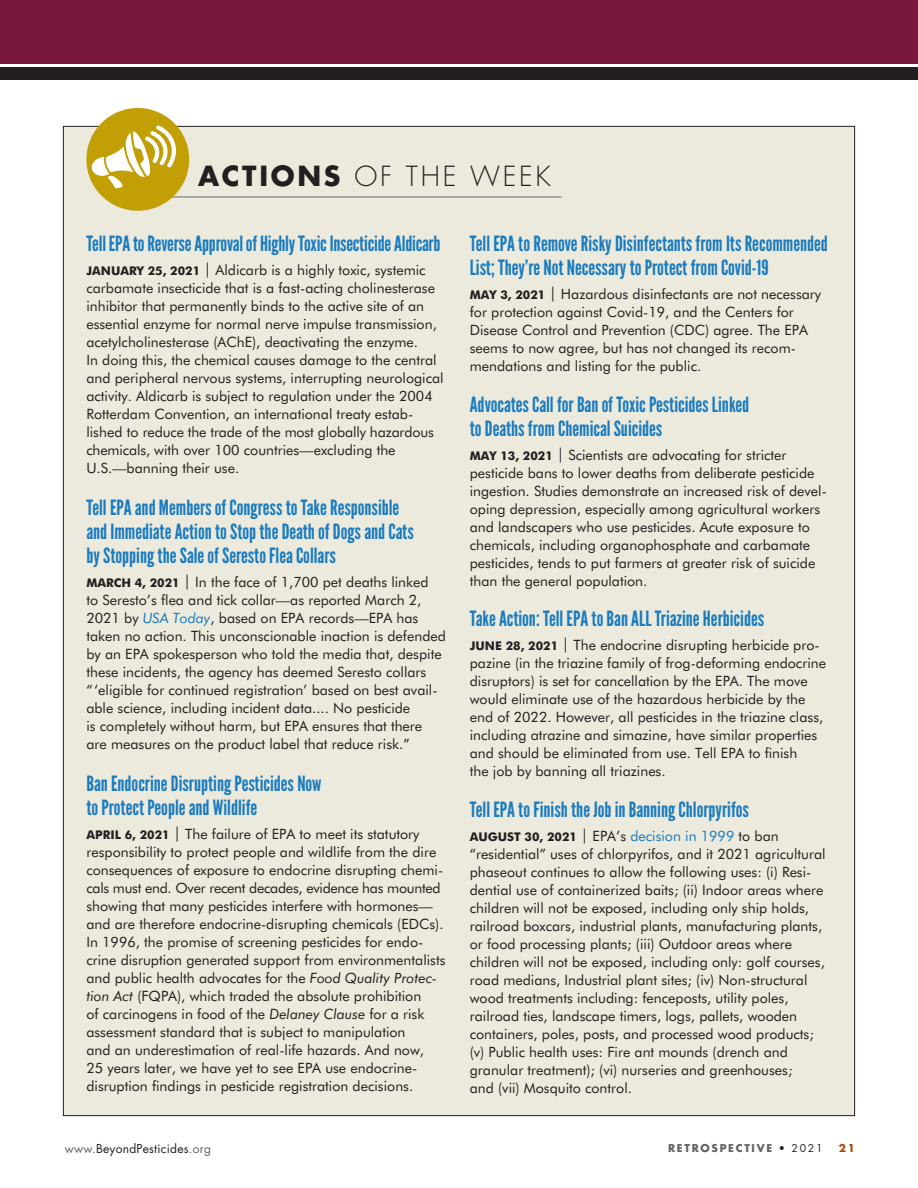
<style>
.page{position:relative;width:918px;height:1188px;background:#fff}
.page>*{position:absolute;margin:0;border:0;box-sizing:border-box;transform-origin:0 0}
.t1{font:300 27px "Futura Std";letter-spacing:.1em;color:#231f20}
.t2{font:21px/24px "League Gothic";color:#197bc0}
.t3{font:14.25px/18px "Futura BT";color:#231f20}
.t4{font:12px "Futura Std";letter-spacing:.02em;color:#231f20}
.t5{font:700 12px "Futura BT";color:#231f20}
.t6{font:700 10.5px "Futura Std";letter-spacing:.16em;color:#636366}
.t7{font:700 10.5px "Futura Std";color:#a84b0d}
.s1{font-weight:700}
.s2{font-weight:700;font-size:12px}
.s3{font-size:15px}
.s4{font-style:italic;color:#197bc0}
.s5{font-style:italic}
.s6{color:#197bc0}
.s7{color:#636366}
.s8{font-weight:400;color:#231f20}
</style>
<div class="page">
<div style="left:63px;top:126px;width:792px;height:990px;background:#eceadc"></div>
<hr style="left:151px;top:196px;width:411px;height:2px;background:#939598">
<div style="left:0;top:0;width:918px;height:64px;background:#7a173f"></div>
<div style="left:0;top:67px;width:918px;height:12px;background:#231f20"></div>
<div style="left:86px;top:108px;width:103px;height:103px;background:#c39f06;border-radius:50%"></div>
<svg style="left:91px;top:125px;width:86px;height:63px"></svg>
<h1 class="t1" style="left:198px;top:160px;width:354px"><span class="s1">ACTIONS</span> OF THE WEEK</h1>
<h2 class="t2" style="left:86px;top:232px;width:356px">Tell EPA to Reverse Approval of Highly Toxic Insecticide Aldicarb</h2>
<p class="t3" style="left:86px;top:261px;width:359px"><span class="s2">JAN UARY 25, 2021</span> <span class="s3">|</span> Aldicarb is a highly toxic, systemic carbamate insecticide that is a fast-acting cholinesterase inhibitor that permanently binds to the active site of an essential enzyme for normal nerve impulse transmission, acetylcholinesterase (AChE), deactivating the enzyme.<br>In doing this, the chemical causes damage to the central and peripheral nervous systems, interrupting neurological activity. Aldicarb is subject to regulation under the 2004<br>Rotterdam Convention, an international treaty estab&shy;lished to reduce the trade of the most globally hazardous chemicals, with over 100 countries—excluding the U.S.—banning their use.</p>
<h2 class="t2" style="left:86px;top:496px;width:329px">Tell EPA and Members of Congress to Take Responsible and Immediate Action to Stop the Death of Dogs and Cats by Stopping the Sale of Seresto Flea Collars</h2>
<p class="t5" style="left:86px;top:576px;width:29px">MARCH</p>
<p class="t3" style="left:86px;top:573px;width:361px;text-indent:48px"><span class="s2">4, 2021</span> <span class="s3">|</span> In the face of 1,700 pet deaths linked<br>to Seresto’s flea and tick collar—as reported March 2, 2021 by <span class="s4">USA Today</span>, based on EPA records—EPA has taken no action. This unconscionable inaction is defended by an EPA spokesperson who told the media that, despite these incidents, the agency has deemed Seresto collars “‘eligible for continued registration’ based on best avail&shy;able science, including incident data.... No pesticide<br>is completely without harm, but EPA ensures that there are measures on the product label that reduce risk.”</p>
<h2 class="t2" style="left:86px;top:772px;width:237px">Ban Endocrine Disrupting Pesticides Now to Protect People and Wildlife</h2>
<p class="t5" style="left:86px;top:828px;width:10px">APR</p>
<p class="t3" style="left:86px;top:825px;width:361px;text-indent:24px"><span class="s2">IL 6, 2021</span> <span class="s3">|</span> The failure of EPA to meet its statutory responsibility to protect people and wildlife from the dire consequences of exposure to endocrine disrupting chemi&shy;cals must end. Over recent decades, evidence has mounted showing that many pesticides interfere with hormones— and are therefore endocrine-disrupting chemicals (EDCs).<br>In 1996, the promise of screening pesticides for endo&shy;crine disruption generated support from environmentalists and public health advocates for the <span class="s5">Food Quality Protec&shy;tion Act</span> (FQPA), which traded the absolute prohibition<br>of carcinogens in food of the <span class="s5">Delaney Clause</span> for a risk assessment standard that is subject to manipulation<br>and an underestimation of real-life hazards. And now,<br>25 years later, we have yet to see EPA use endocrine&shy;disruption findings in pesticide registration decisions.</p>
<h2 class="t2" style="left:470px;top:232px;width:360px">Tell EPA to Remove Risky Disinfectants from Its Recommended<br>List;They’re Not Necessary to Protect from Covid-19</h2>
<p class="t3" style="left:470px;top:285px;width:353px"><span class="s2">MAY 3, 2021</span> <span class="s3">|</span> Hazardous disinfectants are not necessary for protection against Covid-19, and the Centers for Disease Control and Prevention (CDC) agree. The EPA seems to now agree, but has not changed its recom&shy;mendations and listing for the public.</p>
<h2 class="t2" style="left:470px;top:392px;width:281px">Advocates Call for Ban of Toxic Pesticides Linked to Deaths from Chemical Suicides</h2>
<p class="t3" style="left:470px;top:446px;width:359px"><span class="s2">MAY 13, 2021</span> <span class="s3">|</span> Scientists are advocating for stricter pesticide bans to lower deaths from deliberate pesticide ingestion. Studies demonstrate an increased risk of devel&shy;oping depression, especially among agricultural workers and landscapers who use pesticides. Acute exposure to chemicals, including organophosphate and carbamate pesticides, tends to put farmers at greater risk of suicide than the general population.</p>
<h2 class="t2" style="left:470px;top:607px;width:296px">Take Action: Tell EPA to Ban ALL Triazine Herbicides</h2>
<p class="t3" style="left:470px;top:636px;width:358px"><span class="s2">JUN E 28, 2021</span> <span class="s3">|</span> The endocrine disrupting herbicide pro&shy;pazine (in the triazine family of frog-deforming endocrine disruptors) is set for cancellation by the EPA. The move would eliminate use of the hazardous herbicide by the end of 2022. However, all pesticides in the triazine class, including atrazine and simazine, have similar properties and should be eliminated from use. Tell EPA to finish<br>the job by banning all triazines.</p>
<h2 class="t2" style="left:470px;top:797px;width:281px">Tell EPA to Finish the Job in Banning Chlorpyrifos</h2>
<p class="t3" style="left:470px;top:827px;width:357px"><span class="s2">AUGUST 30, 2021</span> <span class="s3">|</span> EPA’s <span class="s6">decision in 1999</span> to ban “residential” uses of chlorpyrifos, and it 2021 agricultural phaseout continues to allow the following uses: (i) Resi&shy;dential use of containerized baits; (ii) Indoor areas where children will not be exposed, including only ship holds, railroad boxcars, industrial plants, manufacturing plants, or food processing plants; (iii) Outdoor areas where children will not be exposed, including only: golf courses, road medians, Industrial plant sites; (iv) Non-structural wood treatments including: fenceposts, utility poles, railroad ties, landscape timers, logs, pallets, wooden containers, poles, posts, and processed wood products; (v) Public health uses: Fire ant mounds (drench and granular treatment); (vi) nurseries and greenhouses;<br>and (vii) Mosquito control.</p>
<p class="t4" style="left:65px;top:1141px;width:148px"><span class="s7">www.</span>BeyondPesticides<span class="s7">.org</span></p>
<p class="t6" style="left:668px;top:1141px;width:156px">RETROSPECTIVE <span class="s8">• 2021</span></p>
<p class="t7" style="left:839px;top:1141px;width:18px">21</p>
</div>
